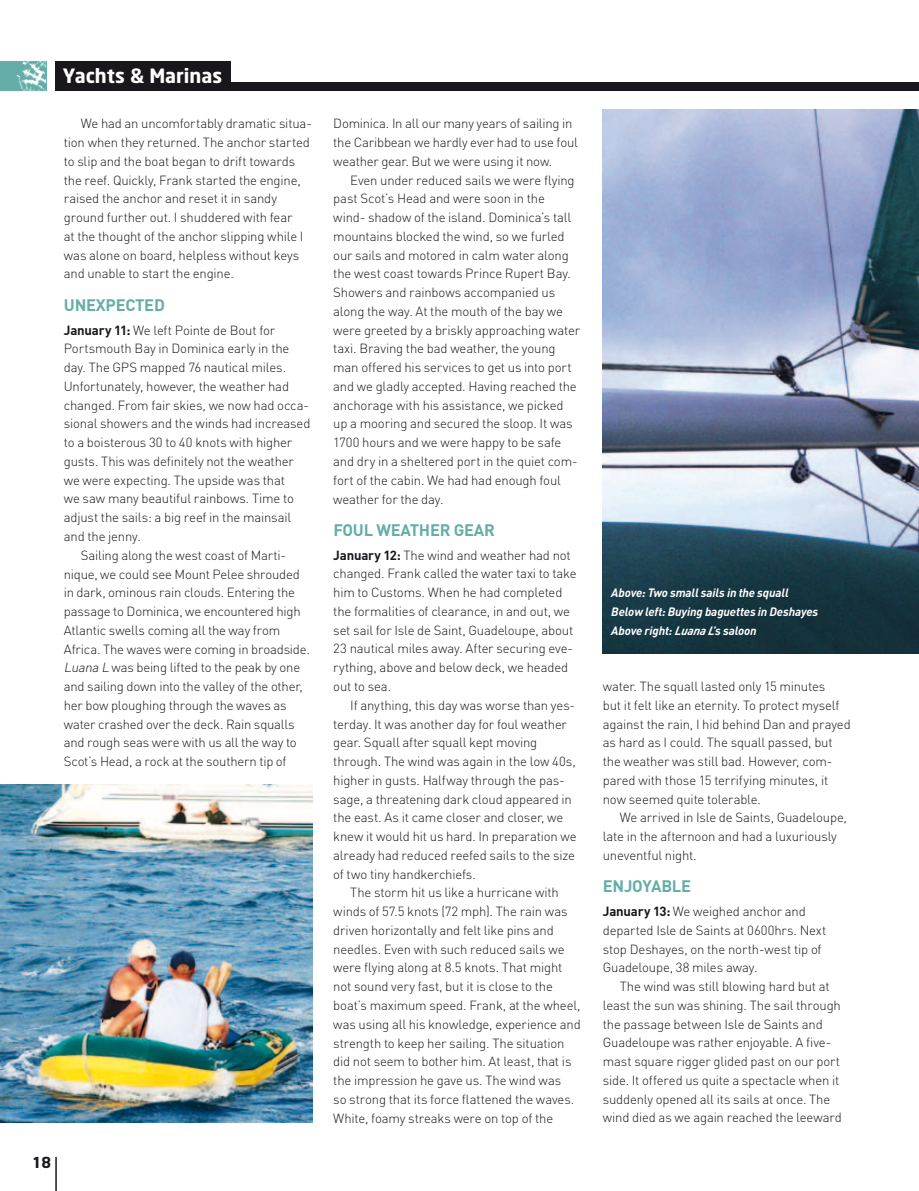
<style>
.page{position:relative;width:919px;height:1191px;background:#fff}
.page>*{position:absolute;margin:0;border:0;box-sizing:border-box;transform-origin:0 0}
.t1{font:700 19.5px "Neo Sans Std";color:#fff}
.t2{font:700 16.5px "DIN Pro";letter-spacing:-.015em;color:#64aea7}
.t3{font:700 15px "Neo Sans";color:#1a171c}
.t4{font:300 13.2px/18.8px "DIN Pro";letter-spacing:-.015em;color:#1a171c}
.t5{font:italic 700 12px/18.8px "DIN";letter-spacing:-.01em;color:#fff}
.s1{font-weight:700}
.s2{font-style:italic}
</style>
<div class="page">
<img style="left:602px;top:109px;width:316px;height:544px">
<img style="left:0;top:784px;width:312px;height:338px">
<hr style="left:55px;top:1157px;width:2px;height:34px;background:#1a171c">
<div style="left:0;top:61px;width:46px;height:30px;background:#64aea7"></div>
<img style="left:16px;top:61px;width:30px;height:30px">
<div style="left:55px;top:61px;width:176px;height:30px;background:#1a171c"></div>
<div style="left:228px;top:82px;width:690px;height:9px;background:#1a171c"></div>
<h1 class="t1" style="left:63px;top:64px;width:161px">Yachts &amp; Marinas</h1>
<p class="t4" style="left:64px;top:114px;width:250px;text-indent:17px">We had an uncomfortably dramatic situa&shy;tion when they returned. The anchor started to slip and the boat began to drift towards the reef. Quickly, Frank started the engine, raised the anchor and reset it in sandy ground further out. I shuddered with fear<br>at the thought of the anchor slipping while I was alone on board, helpless without keys and unable to start the engine.</p>
<p class="t2" style="left:64px;top:294px;width:102px">unEXPECTed</p>
<p class="t4" style="left:64px;top:320px;width:213px"><span class="s1">January 11:</span> We left Pointe de Bout for</p>
<p class="t4" style="left:64px;top:339px;width:227px">Portsmouth Bay in Dominica early in the</p>
<p class="t4" style="left:64px;top:357px;width:224px">day. The GPS mapped 76 nautical miles.</p>
<p class="t4" style="left:64px;top:376px;width:227px">Unfortunately, however, the weather had</p>
<p class="t4" style="left:64px;top:395px;width:247px">changed. From fair skies, we now had occa-</p>
<p class="t4" style="left:64px;top:414px;width:248px">sional showers and the winds had increased</p>
<p class="t4" style="left:64px;top:432px;width:230px">to a boisterous 30 to 40 knots with higher</p>
<p class="t4" style="left:64px;top:451px;width:231px">gusts. This was definitely not the weather</p>
<p class="t4" style="left:64px;top:470px;width:223px">we were expecting. The upside was that</p>
<p class="t4" style="left:64px;top:489px;width:232px">we saw many beautiful rainbows. Time to</p>
<p class="t4" style="left:64px;top:507px;width:229px">adjust the sails: a big reef in the mainsail</p>
<p class="t4" style="left:64px;top:526px;width:78px">and the jenny.</p>
<p class="t4" style="left:81px;top:545px;width:207px">Sailing along the west coast of Marti-</p>
<p class="t4" style="left:64px;top:564px;width:237px">nique, we could see Mount Pelee shrouded</p>
<p class="t4" style="left:64px;top:582px;width:233px">in dark, ominous rain clouds. Entering the</p>
<p class="t4" style="left:64px;top:601px;width:238px">passage to Dominica, we encountered high</p>
<p class="t4" style="left:64px;top:620px;width:218px">Atlantic swells coming all the way from</p>
<p class="t4" style="left:64px;top:639px;width:247px">Africa. The waves were coming in broadside.</p>
<p class="t4" style="left:64px;top:657px;width:238px"><span class="s2">Luana L</span> was being lifted to the peak by one</p>
<p class="t4" style="left:64px;top:676px;width:240px">and sailing down into the valley of the other,</p>
<p class="t4" style="left:64px;top:695px;width:224px">her bow ploughing through the waves as</p>
<p class="t4" style="left:64px;top:714px;width:232px">water crashed over the deck. Rain squalls</p>
<p class="t4" style="left:64px;top:732px;width:234px">and rough seas were with us all the way to</p>
<p class="t4" style="left:64px;top:751px;width:224px">Scot’s Head, a rock at the southern tip of</p>
<p class="t3" style="left:32px;top:1156px;width:20px">18</p>
<p class="t4" style="left:333px;top:114px;width:246px">Dominica. In all our many years of sailing in the Caribbean we hardly ever had to use foul weather gear. But we were using it now.</p>
<p class="t4" style="left:333px;top:170px;width:248px;text-indent:17px">Even under reduced sails we were flying past Scot’s Head and were soon in the wind- shadow of the island. Dominica’s tall mountains blocked the wind, so we furled our sails and motored in calm water along the west coast towards Prince Rupert Bay.<br>Showers and rainbows accompanied us along the way. At the mouth of the bay we were greeted by a briskly approaching water taxi. Braving the bad weather, the young man offered his services to get us into port and we gladly accepted. Having reached the anchorage with his assistance, we picked up a mooring and secured the sloop. It was 1700 hours and we were happy to be safe and dry in a sheltered port in the quiet com&shy;fort of the cabin. We had had enough foul weather for the day.</p>
<p class="t2" style="left:333px;top:519px;width:163px">foul weather gear</p>
<p class="t4" style="left:333px;top:545px;width:245px"><span class="s1">January 12:</span> The wind and weather had not changed. Frank called the water taxi to take him to Customs. When he had completed the formalities of clearance, in and out, we set sail for Isle de Saint, Guadeloupe, about 23 nautical miles away. After securing eve&shy;rything, above and below deck, we headed out to sea.</p>
<p class="t4" style="left:333px;top:695px;width:245px;text-indent:17px">If anything, this day was worse than yes&shy;terday. It was another day for foul weather gear. Squall after squall kept moving through. The wind was again in the low 40s, higher in gusts. Halfway through the pas&shy;sage, a threatening dark cloud appeared in the east. As it came closer and closer, we knew it would hit us hard. In preparation we already had reduced reefed sails to the size of two tiny handkerchiefs.</p>
<p class="t4" style="left:333px;top:882px;width:249px;text-indent:17px">The storm hit us like a hurricane with winds of 57.5 knots (72 mph). The rain was driven horizontally and felt like pins and needles. Even with such reduced sails we were flying along at 8.5 knots. That might not sound very fast, but it is close to the boat’s maximum speed. Frank, at the wheel, was using all his knowledge, experience and strength to keep her sailing. The situation did not seem to bother him. At least, that is the impression he gave us. The wind was<br>so strong that its force flattened the waves.<br>White, foamy streaks were on top of the</p>
<p class="t5" style="left:611px;top:583px;width:208px">Above: Two small sails in the squall<br>Below left: Buying baguettes in Deshayes<br>Above right: Luana L’s saloon</p>
<p class="t4" style="left:602px;top:676px;width:249px">water. The squall lasted only 15 minutes<br>but it felt like an eternity. To protect myself against the rain, I hid behind Dan and prayed as hard as I could. The squall passed, but the weather was still bad. However, com&shy;pared with those 15 terrifying minutes, it now seemed quite tolerable.</p>
<p class="t4" style="left:602px;top:807px;width:246px;text-indent:17px">We arrived in Isle de Saints, Guadeloupe, late in the afternoon and had a luxuriously uneventful night.</p>
<p class="t2" style="left:603px;top:875px;width:90px">ENJOYABLE</p>
<p class="t4" style="left:602px;top:901px;width:225px"><span class="s1">January 13:</span> We weighed anchor and departed Isle de Saints at 0600hrs. Next stop Deshayes, on the north-west tip of Guadeloupe, 38 miles away.</p>
<p class="t4" style="left:602px;top:976px;width:241px;text-indent:17px">The wind was still blowing hard but at least the sun was shining. The sail through the passage between Isle de Saints and Guadeloupe was rather enjoyable. A five&shy;mast square rigger glided past on our port side. It offered us quite a spectacle when it suddenly opened all its sails at once. The wind died as we again reached the leeward</p>
</div>
